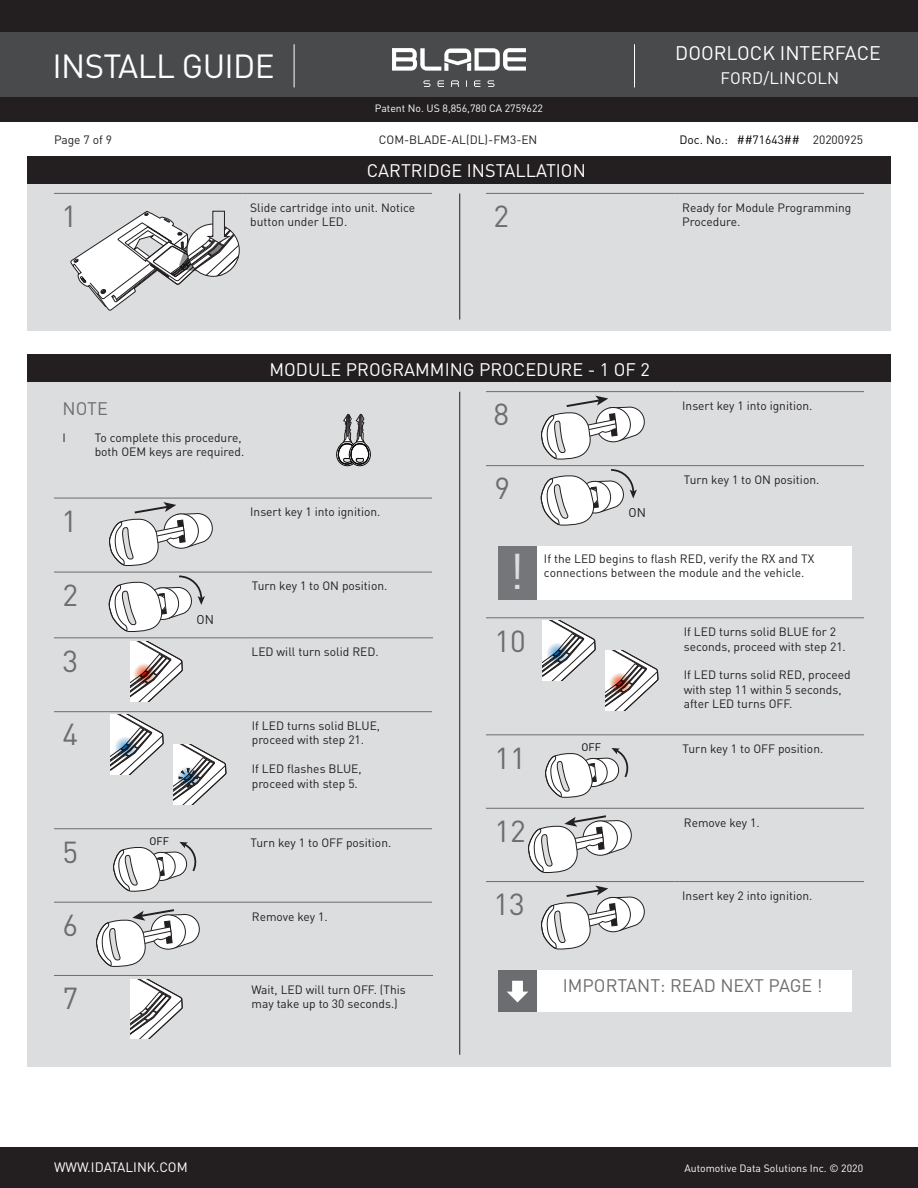
<style>
.page{position:relative;width:918px;height:1188px;background:#fff}
.page>*{position:absolute;margin:0;border:0;box-sizing:border-box;transform-origin:0 0}
.t1{font:49.5px "DIN";color:#dcdddf}
.t2{font:33px "DIN";letter-spacing:-.02em;color:#fff}
.t3{font:33px "Swiss 721 BT";color:#fff}
.t4{font:30px "DIN";color:#6c6d70}
.t5{font:19.5px "DIN";color:#fff}
.t6{font:18px "DIN";color:#fff}
.t7{font:18px "DIN";color:#6c6d70}
.t8{font:16.5px "DIN";letter-spacing:.015em;color:#fff}
.t9{font:13.5px "DIN";color:#fff}
.t10{font:13.5px "Swiss 721 BT";color:#fff}
.t11{font:12.6px "DIN";color:#231f20}
.t12{font:12px/14.4px "DIN";color:#231f20}
.t13{font:12px "DIN";color:#040503}
.t14{font:10.8px "DIN";color:#050504}
.t15{font:10.5px "DIN";color:#fff}
.t16{font:10.5px "Swiss 721 BT";color:#fff}
</style>
<div class="page">
<div style="left:0;top:1147px;width:918px;height:41px;background:#231f20"></div>
<div style="left:0;top:0;width:918px;height:121px;background:#231f20"></div>
<div style="left:0;top:33px;width:918px;height:64px;background:#494a4b"></div>
<hr style="left:294px;top:44px;width:1px;height:43px;background:#fff">
<hr style="left:634px;top:44px;width:1px;height:43px;background:#fff">
<div style="left:27px;top:184px;width:864px;height:147px;background:#dcdddf"></div>
<div style="left:27px;top:156px;width:864px;height:28px;background:#231f20"></div>
<hr style="left:459px;top:194px;width:1px;height:126px;background:#231f20">
<hr style="left:54px;top:193px;width:189px;height:1px;background:#6c6d70">
<hr style="left:243px;top:193px;width:189px;height:1px;background:#6c6d70">
<hr style="left:486px;top:193px;width:189px;height:1px;background:#6c6d70">
<hr style="left:675px;top:193px;width:189px;height:1px;background:#6c6d70">
<svg style="left:70px;top:210px;width:169px;height:101px"></svg>
<div style="left:27px;top:382px;width:864px;height:684px;background:#dcdddf"></div>
<div style="left:27px;top:354px;width:864px;height:28px;background:#231f20"></div>
<hr style="left:459px;top:392px;width:1px;height:663px;background:#231f20">
<div style="left:498px;top:970px;width:39px;height:42px;background:#6c6d70"></div>
<div style="left:537px;top:970px;width:315px;height:42px;background:#fff"></div>
<svg style="left:507px;top:981px;width:21px;height:21px"></svg>
<svg style="left:336px;top:413px;width:35px;height:54px"></svg>
<hr style="left:54px;top:498px;width:189px;height:1px;background:#6c6d70">
<hr style="left:243px;top:498px;width:189px;height:1px;background:#6c6d70">
<svg style="left:109px;top:502px;width:104px;height:64px"></svg>
<hr style="left:54px;top:572px;width:189px;height:1px;background:#6c6d70">
<hr style="left:243px;top:572px;width:189px;height:1px;background:#6c6d70">
<svg style="left:109px;top:575px;width:96px;height:57px"></svg>
<hr style="left:54px;top:828px;width:188px;height:1px;background:#6c6d70">
<hr style="left:242px;top:828px;width:190px;height:1px;background:#6c6d70">
<svg style="left:113px;top:842px;width:84px;height:50px"></svg>
<hr style="left:54px;top:902px;width:189px;height:1px;background:#6c6d70">
<hr style="left:243px;top:902px;width:189px;height:1px;background:#6c6d70">
<svg style="left:96px;top:909px;width:104px;height:58px"></svg>
<hr style="left:486px;top:391px;width:189px;height:1px;background:#6c6d70">
<hr style="left:675px;top:391px;width:189px;height:1px;background:#6c6d70">
<svg style="left:541px;top:396px;width:104px;height:64px"></svg>
<hr style="left:486px;top:465px;width:189px;height:1px;background:#6c6d70">
<hr style="left:675px;top:465px;width:189px;height:1px;background:#6c6d70">
<svg style="left:541px;top:469px;width:96px;height:57px"></svg>
<div style="left:498px;top:546px;width:39px;height:53px;background:#757679"></div>
<div style="left:537px;top:546px;width:315px;height:53px;background:#fff"></div>
<hr style="left:486px;top:808px;width:189px;height:1px;background:#6c6d70">
<hr style="left:675px;top:808px;width:189px;height:1px;background:#6c6d70">
<svg style="left:528px;top:815px;width:104px;height:58px"></svg>
<hr style="left:486px;top:734px;width:188px;height:1px;background:#6c6d70">
<hr style="left:674px;top:734px;width:190px;height:1px;background:#6c6d70">
<svg style="left:545px;top:748px;width:84px;height:50px"></svg>
<hr style="left:486px;top:881px;width:189px;height:1px;background:#6c6d70">
<hr style="left:675px;top:881px;width:189px;height:1px;background:#6c6d70">
<svg style="left:541px;top:886px;width:104px;height:64px"></svg>
<hr style="left:54px;top:711px;width:189px;height:1px;background:#6c6d70">
<hr style="left:243px;top:711px;width:189px;height:1px;background:#6c6d70">
<svg style="left:174px;top:745px;width:53px;height:59px"></svg>
<svg style="left:111px;top:715px;width:53px;height:59px"></svg>
<svg style="left:115px;top:736px;width:21px;height:22px"></svg>
<hr style="left:486px;top:617px;width:189px;height:1px;background:#6c6d70">
<hr style="left:675px;top:617px;width:189px;height:1px;background:#6c6d70">
<svg style="left:543px;top:621px;width:53px;height:59px"></svg>
<svg style="left:547px;top:643px;width:21px;height:21px"></svg>
<svg style="left:606px;top:651px;width:53px;height:59px"></svg>
<svg style="left:609px;top:673px;width:21px;height:21px"></svg>
<hr style="left:54px;top:975px;width:189px;height:1px;background:#6c6d70">
<hr style="left:243px;top:975px;width:190px;height:1px;background:#6c6d70">
<svg style="left:130px;top:979px;width:53px;height:60px"></svg>
<hr style="left:54px;top:637px;width:189px;height:1px;background:#6c6d70">
<hr style="left:243px;top:637px;width:190px;height:1px;background:#6c6d70">
<svg style="left:130px;top:641px;width:53px;height:60px"></svg>
<svg style="left:134px;top:663px;width:21px;height:21px"></svg>
<svg style="left:392px;top:48px;width:134px;height:23px"></svg>
<svg style="left:423px;top:80px;width:72px;height:7px"></svg>
<h2 class="t3" style="left:207px;top:46px;width:76px">UIDE</h2>
<h2 class="t2" style="left:52px;top:46px;width:224px">INSTALL GUIDE</h2>
<p class="t16" style="left:444px;top:102px;width:108px">8,856,780 CA 27596 2</p>
<p class="t15" style="left:375px;top:102px;width:170px">Patent No. US 8,856,780 CA 2759622</p>
<h3 class="t5" style="left:675px;top:41px;width:207px">DOORLOCK INTERFACE</h3>
<h3 class="t8" style="left:721px;top:68px;width:120px">FORD/LINCOLN</h3>
<p class="t12" style="left:54px;top:132px;width:60px">Page 7 of 9</p>
<p class="t12" style="left:379px;top:132px;width:160px">COM-BLADE-AL(DL)-FM3-EN</p>
<p class="t12" style="left:813px;top:132px;width:52px">20200925</p>
<p class="t13" style="left:680px;top:132px;width:122px">Doc. No.: ##71643##</p>
<h3 class="t6" style="left:367px;top:160px;width:220px">CARTRIDGE INSTALLATION</h3>
<h3 class="t4" style="left:62px;top:198px;width:17px">1</h3>
<p class="t12" style="left:250px;top:200px;width:167px">Slide cartridge into unit. Notice button under LED.</p>
<h3 class="t4" style="left:494px;top:198px;width:17px">2</h3>
<p class="t12" style="left:682px;top:200px;width:171px">Ready for Module Programming<br>Procedure.</p>
<h3 class="t7" style="left:63px;top:397px;width:47px">NOTE</h3>
<p class="t12" style="left:63px;top:430px;width:5px">I</p>
<p class="t12" style="left:95px;top:430px;width:151px">To complete this procedure, both OEM keys are required.</p>
<h3 class="t6" style="left:270px;top:358px;width:382px">MODULE PROGRAMMING PROCEDURE - 1 OF 2</h3>
<h3 class="t4" style="left:494px;top:396px;width:17px">8</h3>
<p class="t12" style="left:682px;top:398px;width:132px">Insert key 1 into ignition.</p>
<h3 class="t4" style="left:62px;top:502px;width:17px">1</h3>
<p class="t12" style="left:250px;top:505px;width:132px">Insert key 1 into ignition.</p>
<h3 class="t4" style="left:63px;top:576px;width:17px">2</h3>
<p class="t12" style="left:252px;top:579px;width:137px">Turn key 1 to ON position.</p>
<p class="t11" style="left:197px;top:611px;width:19px">ON</p>
<h3 class="t4" style="left:63px;top:642px;width:17px">3</h3>
<p class="t12" style="left:251px;top:644px;width:129px">LED will turn solid RED.</p>
<h3 class="t4" style="left:63px;top:716px;width:17px">4</h3>
<p class="t12" style="left:252px;top:718px;width:130px">If LED turns solid BLUE, proceed with step 21.</p>
<p class="t12" style="left:252px;top:762px;width:111px">If LED flashes BLUE, proceed with step 5.</p>
<h3 class="t4" style="left:63px;top:833px;width:17px">5</h3>
<p class="t14" style="left:150px;top:834px;width:21px">OFF</p>
<p class="t12" style="left:251px;top:835px;width:142px">Turn key 1 to OFF position.</p>
<h3 class="t4" style="left:63px;top:906px;width:17px">6</h3>
<p class="t12" style="left:252px;top:909px;width:77px">Remove key 1.</p>
<h3 class="t4" style="left:63px;top:980px;width:17px">7</h3>
<p class="t12" style="left:251px;top:982px;width:156px">Wait, LED will turn OFF. (This may take up to 30 seconds.)</p>
<h3 class="t4" style="left:495px;top:470px;width:17px">9</h3>
<p class="t12" style="left:684px;top:472px;width:137px">Turn key 1 to ON position.</p>
<p class="t11" style="left:629px;top:505px;width:19px">ON</p>
<h1 class="t1" style="left:509px;top:540px;width:17px">!</h1>
<p class="t12" style="left:544px;top:551px;width:272px">If the LED begins to flash RED, verify the RX and TX connections between the module and the vehicle.</p>
<h3 class="t4" style="left:495px;top:622px;width:33px">10</h3>
<p class="t12" style="left:684px;top:624px;width:164px">If LED turns solid BLUE for 2 seconds, proceed with step 21.</p>
<p class="t12" style="left:684px;top:668px;width:168px">If LED turns solid RED, proceed with step 11 within 5 seconds, after LED turns OFF.</p>
<h3 class="t4" style="left:495px;top:739px;width:33px">11</h3>
<p class="t14" style="left:582px;top:740px;width:21px">OFF</p>
<p class="t12" style="left:683px;top:741px;width:142px">Turn key 1 to OFF position.</p>
<h3 class="t4" style="left:495px;top:812px;width:33px">12</h3>
<p class="t12" style="left:684px;top:815px;width:77px">Remove key 1.</p>
<h3 class="t4" style="left:494px;top:886px;width:33px">13</h3>
<p class="t12" style="left:682px;top:888px;width:132px">Insert key 2 into ignition.</p>
<h3 class="t7" style="left:563px;top:974px;width:261px">IMPORTANT: READ NEXT PAGE !</h3>
<p class="t10" style="left:89px;top:1159px;width:105px">.IDATALINK.COM</p>
<p class="t16" style="left:772px;top:1162px;width:19px">olut</p>
<p class="t16" style="left:803px;top:1162px;width:64px">s Inc. © 2020</p>
<p class="t9" style="left:54px;top:1159px;width:135px">WWW.IDATALINK.COM</p>
<p class="t15" style="left:684px;top:1162px;width:180px">Automotive Data Solutions Inc. © 2020</p>
</div>
